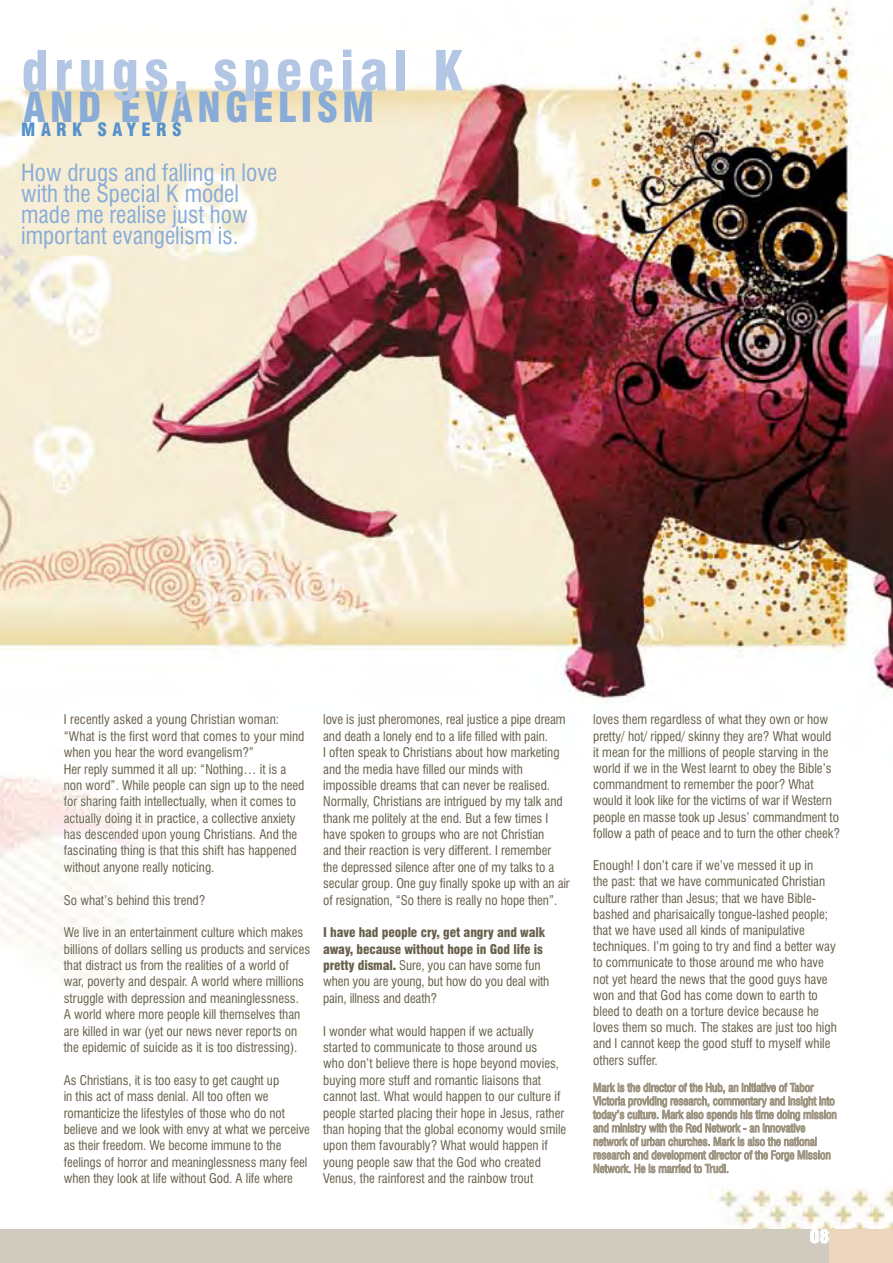
<style>
.page{position:relative;width:893px;height:1263px;background:#fff}
.page>*{position:absolute;margin:0;border:0;box-sizing:border-box;transform-origin:0 0}
.t1{font:900 condensed 54px "Swiss 721 BT";letter-spacing:.1em;color:#b3c7e4}
.t2{font:900 condensed 40.5px "Swiss 721 BT";letter-spacing:.1em;color:#88acd7}
.t3{font:condensed 23.25px/21px "Swiss 721 BT";color:#88acd7}
.t4{font:900 condensed 18px "Swiss 721 BT";letter-spacing:.3em;color:#5692c9}
.t5{font:900 condensed 18px "Swiss 721 BT";color:#fff}
.t6{font:condensed 13.05px/16.4px "Swiss 721 BT";color:#68604b}
.t7{font:900 condensed 13.05px/16.4px "Swiss 721 BT";letter-spacing:-.01em;color:#68604b}
.s1{font-weight:400}
</style>
<div class="page">
<img style="left:0;top:0;width:893px;height:1229px">
<div style="left:0;top:1229px;width:591px;height:34px;background:#d1cbbf"></div>
<div style="left:578px;top:1229px;width:286px;height:34px;background:#d1cbbf"></div>
<svg style="left:810px;top:1229px;width:18px;height:14px"></svg>
<div style="left:829px;top:1229px;width:64px;height:34px;background:#ecd6bf"></div>
<svg style="left:64px;top:714px;width:240px;height:160px"></svg>
<svg style="left:64px;top:894px;width:141px;height:11px"></svg>
<svg style="left:64px;top:927px;width:239px;height:11px"></svg>
<svg style="left:64px;top:944px;width:246px;height:26px"></svg>
<svg style="left:64px;top:976px;width:239px;height:79px"></svg>
<svg style="left:64px;top:1075px;width:215px;height:26px"></svg>
<svg style="left:64px;top:1107px;width:245px;height:43px"></svg>
<svg style="left:64px;top:1157px;width:242px;height:28px"></svg>
<svg style="left:324px;top:714px;width:241px;height:60px"></svg>
<svg style="left:323px;top:780px;width:247px;height:127px"></svg>
<svg style="left:323px;top:927px;width:226px;height:78px"></svg>
<svg style="left:324px;top:1026px;width:213px;height:26px"></svg>
<svg style="left:323px;top:1058px;width:243px;height:127px"></svg>
<svg style="left:593px;top:714px;width:238px;height:92px"></svg>
<svg style="left:593px;top:812px;width:246px;height:28px"></svg>
<svg style="left:593px;top:860px;width:243px;height:108px"></svg>
<svg style="left:593px;top:974px;width:234px;height:26px"></svg>
<svg style="left:594px;top:1006px;width:224px;height:10px"></svg>
<svg style="left:594px;top:1022px;width:242px;height:43px"></svg>
<svg style="left:593px;top:1083px;width:243px;height:90px"></svg>
<h1 class="t1" style="left:21px;top:39px;width:442px">drugs, special K</h1>
<h3 class="t4" style="left:21px;top:119px;width:162px">MARK SAYERS</h3>
<h2 class="t2" style="left:23px;top:83px;width:352px">AND EVANGELISM</h2>
<h3 class="t3" style="left:21px;top:162px;width:258px">How drugs and falling in love with the Special K model made me realise just how important evangelism is.</h3>
<p class="t6" style="left:64px;top:711px;width:242px">I recently asked a young Christian woman: “What is the first word that comes to your mind when you hear the word evangelism?”<br>Her reply summed it all up: “Nothing… it is a non word”. While people can sign up to the need for sharing faith intellectually, when it comes to actually doing it in practice, a collective anxiety has descended upon young Christians. And the fascinating thing is that this shift has happened without anyone really noticing.</p>
<p class="t6" style="left:64px;top:892px;width:143px">So what’s behind this trend?</p>
<p class="t6" style="left:64px;top:924px;width:248px">We live in an entertainment culture which makes billions of dollars selling us products and services that distract us from the realities of a world of war, poverty and despair. A world where millions struggle with depression and meaninglessness.<br>A world where more people kill themselves than are killed in war (yet our news never reports on the epidemic of suicide as it is too distressing).</p>
<p class="t6" style="left:64px;top:1072px;width:248px">As Christians, it is too easy to get caught up<br>in this act of mass denial. All too often we romanticize the lifestyles of those who do not believe and we look with envy at what we perceive as their freedom. We become immune to the feelings of horror and meaninglessness many feel when they look at life without God. A life where</p>
<p class="t6" style="left:323px;top:711px;width:248px">love is just pheromones, real justice a pipe dream and death a lonely end to a life filled with pain.<br>I often speak to Christians about how marketing and the media have filled our minds with impossible dreams that can never be realised.<br>Normally, Christians are intrigued by my talk and thank me politely at the end. But a few times I have spoken to groups who are not Christian<br>and their reaction is very different. I remember<br>the depressed silence after one of my talks to a secular group. One guy finally spoke up with an air of resignation, “So there is really no hope then”.</p>
<p class="t7" style="left:323px;top:924px;width:228px">I have had people cry, get angry and walk away, because without hope in God life is pretty dismal. <span class="s1">Sure, you can have some fun when you are young, but how do you deal with pain, illness and death?</span></p>
<p class="t6" style="left:323px;top:1023px;width:245px">I wonder what would happen if we actually started to communicate to those around us<br>who don’t believe there is hope beyond movies, buying more stuff and romantic liaisons that cannot last. What would happen to our culture if people started placing their hope in Jesus, rather than hoping that the global economy would smile upon them favourably? What would happen if young people saw that the God who created Venus, the rainforest and the rainbow trout</p>
<p class="t6" style="left:593px;top:711px;width:248px">loves them regardless of what they own or how pretty/ hot/ ripped/ skinny they are? What would it mean for the millions of people starving in the world if we in the West learnt to obey the Bible’s commandment to remember the poor? What would it look like for the victims of war if Western people en masse took up Jesus’ commandment to follow a path of peace and to turn the other cheek?</p>
<p class="t6" style="left:593px;top:857px;width:245px">Enough! I don’t care if we’ve messed it up in<br>the past: that we have communicated Christian culture rather than Jesus; that we have Bible&shy;bashed and pharisaically tongue-lashed people; that we have used all kinds of manipulative techniques. I’m going to try and find a better way to communicate to those around me who have not yet heard the news that the good guys have won and that God has come down to earth to bleed to death on a torture device because he loves them so much. The stakes are just too high and I cannot keep the good stuff to myself while others suffer.</p>
<h3 class="t5" style="left:810px;top:1225px;width:21px">08</h3>
</div>
